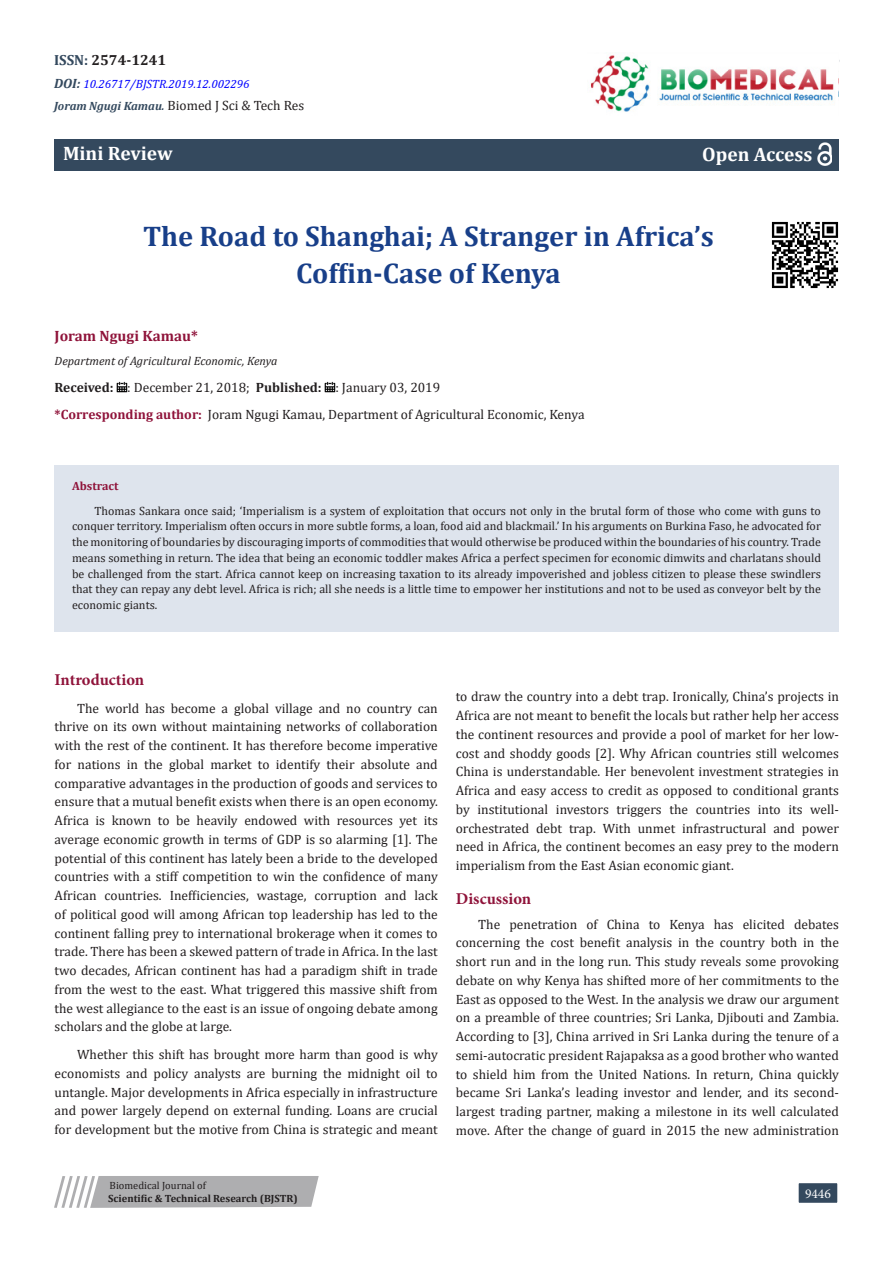
<style>
.page{position:relative;width:893px;height:1263px;background:#fff}
.page>*{position:absolute;margin:0;border:0;box-sizing:border-box;transform-origin:0 0}
.t1{font:700 28.5px/37.5px "Cambria";color:#183f89;text-align:center}
.t2{font:700 19.5px "Cambria";color:#fff}
.t3{font:700 16.5px "Minion Pro";color:#8f133a}
.t4{font:700 15px "Cambria";color:#8f133a}
.t5{font:700 14.7px "Cambria";color:#231f20}
.List_Paragraph{font:13.5px/18.8px "Cambria";color:#231f20;text-align:justify}
.t6{font:13.5px "Minion Pro";color:#fff}
.t7{font:12px/15.8px "Cambria";color:#231f20;text-align:justify}
.t8{font:italic 12px "Cambria";color:#231f20}
.t9{font:italic 12px "Cambria";color:#00f}
.t10{font:700 12px "Cambria";color:#8f133a}
.t11{font:700 10.5px "Cambria";color:#231f20}
.t12{font:10.5px "Cambria";color:#231f20}
.s1{color:#34495e}
.s2{font-weight:700;font-size:13.5px;color:#34495e}
.s3{font-weight:700;font-style:italic;font-size:12px;color:#34495e}
.s4{font-weight:700}
.s5{font-weight:700;color:#8f133a}
</style>
<div class="page">
<div style="left:798px;top:1182px;width:40px;height:21px;background:#34495e"></div>
<div style="left:797px;top:1181px;width:42px;height:23px;border:2px solid #fff"></div>
<div style="left:54px;top:139px;width:785px;height:32px;background:#34495e"></div>
<svg style="left:54px;top:1176px;width:265px;height:32px;background:#b8b8ba"></svg>
<svg style="left:117px;top:382px;width:10px;height:10px"></svg>
<svg style="left:325px;top:382px;width:10px;height:10px"></svg>
<img style="left:591px;top:55px;width:243px;height:57px">
<img style="left:818px;top:143px;width:14px;height:23px">
<div style="left:54px;top:465px;width:785px;height:166px;background:#dee4ed"></div>
<img style="left:771px;top:221px;width:68px;height:68px">
<p class="t5" style="left:54px;top:50px;width:114px"><span class="s1">ISSN:</span> 2574-1241</p>
<p class="t9" style="left:54px;top:75px;width:197px"><span class="s2">DOI:</span> 10.26717/BJSTR.2019.12.002296</p>
<p class="List_Paragraph" style="left:54px;top:96px;width:252px"><span class="s3">Joram Ngugi Kamau.</span> Biomed J Sci &amp; Tech Res</p>
<p class="t2" style="left:63px;top:140px;width:111px">Mini Review</p>
<p class="t2" style="left:702px;top:140px;width:112px">Open Access</p>
<p class="t1" style="left:143px;top:216px;width:572px">The Road to Shanghai; A Stranger in Africa’s<br>Coffin-Case of Kenya</p>
<p class="t4" style="left:55px;top:325px;width:145px">Joram Ngugi Kamau*</p>
<p class="t8" style="left:55px;top:353px;width:224px">Department of Agricultural Economic, Kenya</p>
<p class="List_Paragraph" style="left:55px;top:378px;width:387px"><span class="s4">Received:</span> : December 21, 2018; <span class="s4">Published:</span> : January 03, 2019</p>
<p class="List_Paragraph" style="left:55px;top:405px;width:531px"><span class="s5">*Corresponding author:</span> Joram Ngugi Kamau, Department of Agricultural Economic, Kenya</p>
<p class="t10" style="left:72px;top:477px;width:48px">Abstract</p>
<p class="t7" style="left:72px;top:503px;width:750px;text-indent:22px">Thomas Sankara once said; ‘Imperialism is a system of exploitation that occurs not only in the brutal form of those who come with guns to conquer territory. Imperialism often occurs in more subtle forms, a loan, food aid and blackmail.’ In his arguments on Burkina Faso, he advocated for the monitoring of boundaries by discouraging imports of commodities that would otherwise be produced within the boundaries of his country. Trade means something in return. The idea that being an economic toddler makes Africa a perfect specimen for economic dimwits and charlatans should be challenged from the start. Africa cannot keep on increasing taxation to its already impoverished and jobless citizen to please these swindlers that they can repay any debt level. Africa is rich; all she needs is a little time to empower her institutions and not to be used as conveyor belt by the economic giants.</p>
<p class="t3" style="left:55px;top:668px;width:91px">Introduction</p>
<p class="List_Paragraph" style="left:55px;top:698px;width:385px;text-indent:22px">The world has become a global village and no country can thrive on its own without maintaining networks of collaboration with the rest of the continent. It has therefore become imperative for nations in the global market to identify their absolute and comparative advantages in the production of goods and services to ensure that a mutual benefit exists when there is an open economy.<br>Africa is known to be heavily endowed with resources yet its average economic growth in terms of GDP is so alarming [1]. The potential of this continent has lately been a bride to the developed countries with a stiff competition to win the confidence of many African countries. Inefficiencies, wastage, corruption and lack of political good will among African top leadership has led to the continent falling prey to international brokerage when it comes to trade. There has been a skewed pattern of trade in Africa. In the last two decades, African continent has had a paradigm shift in trade from the west to the east. What triggered this massive shift from the west allegiance to the east is an issue of ongoing debate among scholars and the globe at large.</p>
<p class="List_Paragraph" style="left:55px;top:1045px;width:385px;text-indent:22px">Whether this shift has brought more harm than good is why economists and policy analysts are burning the midnight oil to untangle. Major developments in Africa especially in infrastructure and power largely depend on external funding. Loans are crucial for development but the motive from China is strategic and meant</p>
<p class="t12" style="left:110px;top:1179px;width:98px">Biomedical Journal of</p>
<p class="t11" style="left:108px;top:1191px;width:191px">Scientific &amp; Technical Research (BJSTR)</p>
<p class="List_Paragraph" style="left:456px;top:687px;width:385px">to draw the country into a debt trap. Ironically, China’s projects in Africa are not meant to benefit the locals but rather help her access the continent resources and provide a pool of market for her low&shy;cost and shoddy goods [2]. Why African countries still welcomes China is understandable. Her benevolent investment strategies in Africa and easy access to credit as opposed to conditional grants by institutional investors triggers the countries into its well&shy;orchestrated debt trap. With unmet infrastructural and power need in Africa, the continent becomes an easy prey to the modern imperialism from the East Asian economic giant.</p>
<p class="t3" style="left:456px;top:887px;width:77px">Discussion</p>
<p class="List_Paragraph" style="left:456px;top:914px;width:385px;text-indent:22px">The penetration of China to Kenya has elicited debates concerning the cost benefit analysis in the country both in the short run and in the long run. This study reveals some provoking debate on why Kenya has shifted more of her commitments to the East as opposed to the West. In the analysis we draw our argument on a preamble of three countries; Sri Lanka, Djibouti and Zambia.<br>According to [3], China arrived in Sri Lanka during the tenure of a semi-autocratic president Rajapaksa as a good brother who wanted to shield him from the United Nations. In return, China quickly became Sri Lanka’s leading investor and lender, and its second&shy;largest trading partner, making a milestone in its well calculated move. After the change of guard in 2015 the new administration</p>
<p class="t6" style="left:805px;top:1184px;width:27px">9446</p>
</div>
